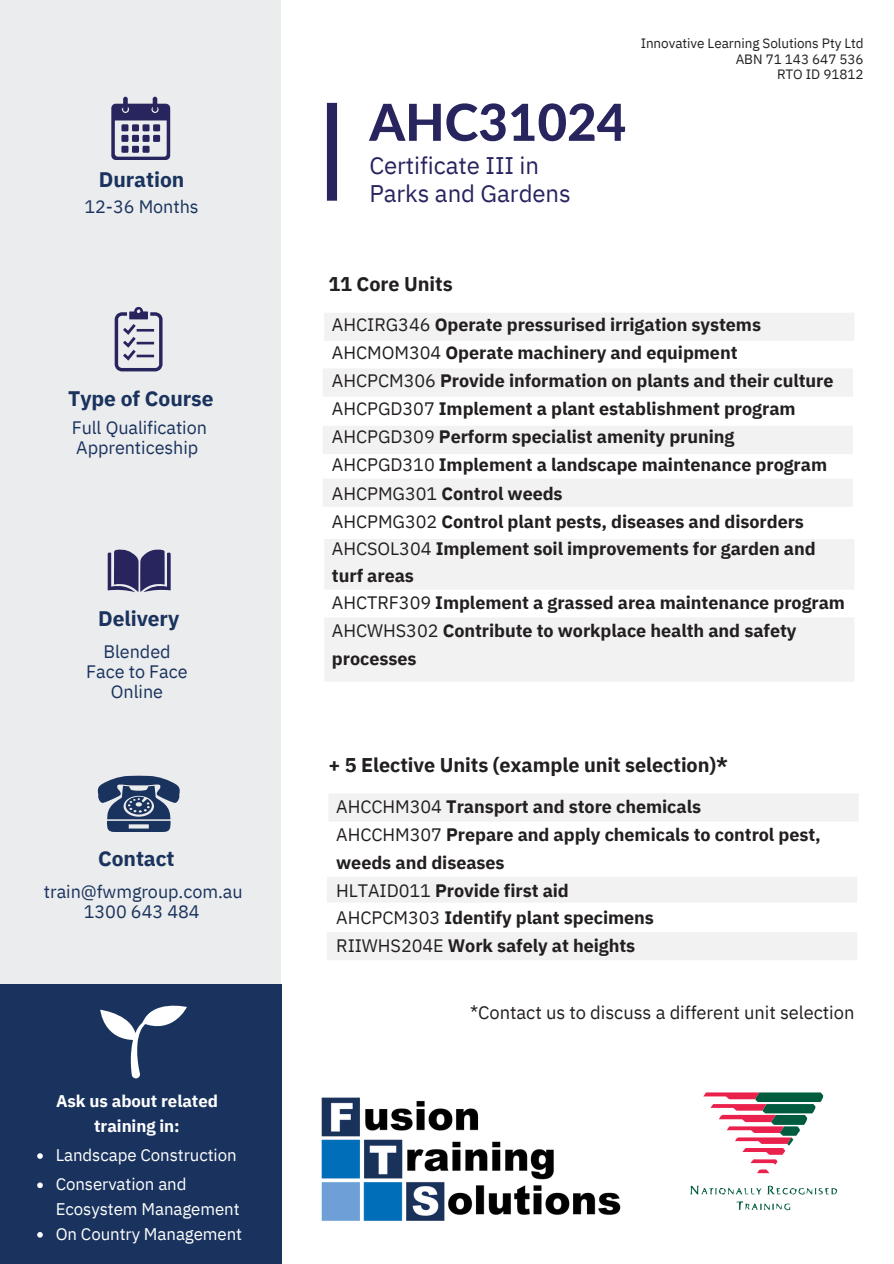
<style>
.page{position:relative;width:894px;height:1264px;background:#fff}
.page>*{position:absolute;margin:0;border:0;box-sizing:border-box;transform-origin:0 0}
.t1{font:800 51px "Lato";color:#27245e}
.t2{font:24px/28.2px "IBM Plex Sans";letter-spacing:-.005em;color:#27245e}
.t3{font:700 21px "IBM Plex Sans";letter-spacing:-.005em;color:#1a335e}
.t4{font:700 19.8px "IBM Plex Sans";letter-spacing:-.005em;color:#231f20}
.t5{font:18.3px "IBM Plex Sans";letter-spacing:-.005em;color:#231f20}
.t6{font:700 18px/27.9px "IBM Plex Sans";letter-spacing:-.005em;color:#231f20}
.t7{font:18px/20.2px "IBM Plex Sans";letter-spacing:-.005em;color:#1a335e;text-align:center}
.t8{font:16.8px/24.8px "IBM Plex Sans";letter-spacing:-.005em;color:#fff}
.t9{font:700 16.8px/24.8px "IBM Plex Sans";letter-spacing:-.005em;color:#fff;text-align:center}
.t10{font:13.5px/15.8px "IBM Plex Sans";letter-spacing:-.005em;color:#231f20;text-align:right}
.s1{font-weight:400}
</style>
<div class="page">
<img style="left:321px;top:1097px;width:300px;height:124px">
<div style="left:0;top:0;width:281px;height:1263px;background:#ebeced"></div>
<svg style="left:111px;top:97px;width:59px;height:63px"></svg>
<svg style="left:108px;top:549px;width:63px;height:43px"></svg>
<svg style="left:115px;top:307px;width:47px;height:64px"></svg>
<svg style="left:703px;top:1092px;width:120px;height:81px"></svg>
<svg style="left:690px;top:1185px;width:71px;height:9px"></svg>
<svg style="left:767px;top:1185px;width:69px;height:9px"></svg>
<svg style="left:736px;top:1201px;width:54px;height:9px"></svg>
<div style="left:324px;top:313px;width:530px;height:28px;background:#f2f2f2"></div>
<div style="left:327px;top:103px;width:10px;height:98px;background:#27245e"></div>
<div style="left:322px;top:368px;width:530px;height:28px;background:#f2f2f2"></div>
<div style="left:324px;top:539px;width:530px;height:50px;background:#f2f2f2"></div>
<div style="left:322px;top:478px;width:530px;height:29px;background:#f2f2f2"></div>
<div style="left:322px;top:426px;width:530px;height:28px;background:#f2f2f2"></div>
<div style="left:324px;top:617px;width:530px;height:64px;background:#f2f2f2"></div>
<div style="left:328px;top:793px;width:530px;height:28px;background:#f2f2f2"></div>
<div style="left:327px;top:876px;width:529px;height:26px;background:#f2f2f2"></div>
<div style="left:327px;top:932px;width:529px;height:28px;background:#f2f2f2"></div>
<div style="left:0;top:984px;width:281px;height:279px;background:#1a335e"></div>
<svg style="left:100px;top:1005px;width:87px;height:74px"></svg>
<svg style="left:97px;top:775px;width:83px;height:57px"></svg>
<svg style="left:37px;top:1153px;width:6px;height:5px"></svg>
<svg style="left:37px;top:1182px;width:6px;height:6px"></svg>
<svg style="left:37px;top:1232px;width:6px;height:5px"></svg>
<h5 class="t3" style="left:99px;top:165px;width:87px">Duration</h5>
<p class="t7" style="left:84px;top:196px;width:116px">12-36 Months</p>
<p class="t3" style="left:68px;top:385px;width:147px">Type of Course</p>
<p class="t7" style="left:72px;top:417px;width:137px;text-align:left">Full Qualification<br>Apprenticeship</p>
<h3 class="t3" style="left:98px;top:604px;width:82px">Delivery</h3>
<h4 class="t7" style="left:86px;top:641px;width:103px">Blended<br>Face to Face<br>Online</h4>
<p class="t3" style="left:98px;top:844px;width:78px">Contact</p>
<p class="t7" style="left:44px;top:881px;width:200px">train@fwmgroup.com.au<br>1300 643 484</p>
<h1 class="t9" style="left:56px;top:1088px;width:163px">Ask us about related training in:</h1>
<h2 class="t8" style="left:56px;top:1142px;width:182px">Landscape Construction</h2>
<h3 class="t8" style="left:56px;top:1171px;width:185px">Conservation and<br>Ecosystem Management</h3>
<h5 class="t8" style="left:56px;top:1221px;width:188px">On Country Management</h5>
<h3 class="t1" style="left:369px;top:90px;width:258px">AHC31024</h3>
<h5 class="t2" style="left:369px;top:151px;width:203px">Certificate III in<br>Parks and Gardens</h5>
<h3 class="t10" style="left:640px;top:35px;width:224px">Innovative Learning Solutions Pty Ltd<br>ABN 71 143 647 536</h3>
<h5 class="t10" style="left:776px;top:66px;width:88px">RTO ID 91812</h5>
<p class="t4" style="left:328px;top:271px;width:126px">11 Core Units</p>
<p class="t6" style="left:332px;top:310px;width:514px"><span class="s1">AHCIRG346</span> Operate pressurised irrigation systems <span class="s1">AHCMOM304</span> Operate machinery and equipment <span class="s1">AHCPCM306</span> Provide information on plants and their culture <span class="s1">AHCPGD307</span> Implement a plant establishment program <span class="s1">AHCPGD309</span> Perform specialist amenity pruning<br><span class="s1">AHCPGD310</span> Implement a landscape maintenance program <span class="s1">AHCPMG301</span> Control weeds<br><span class="s1">AHCPMG302</span> Control plant pests, diseases and disorders <span class="s1">AHCSOL304</span> Implement soil improvements for garden and turf areas<br><span class="s1">AHCTRF309</span> Implement a grassed area maintenance program <span class="s1">AHCWHS302</span> Contribute to workplace health and safety processes</p>
<p class="t4" style="left:328px;top:751px;width:401px">+ 5 Elective Units (example unit selection)*</p>
<p class="t6" style="left:336px;top:792px;width:486px"><span class="s1">AHCCHM304</span> Transport and store chemicals<br><span class="s1">AHCCHM307</span> Prepare and apply chemicals to control pest, weeds and diseases<br><span class="s1">HLTAID011</span> Provide first aid<br><span class="s1">AHCPCM303</span> Identify plant specimens<br><span class="s1">RIIWHS204E</span> Work safely at heights</p>
<h3 class="t5" style="left:470px;top:1000px;width:386px">*Contact us to discuss a different unit selection</h3>
</div>
